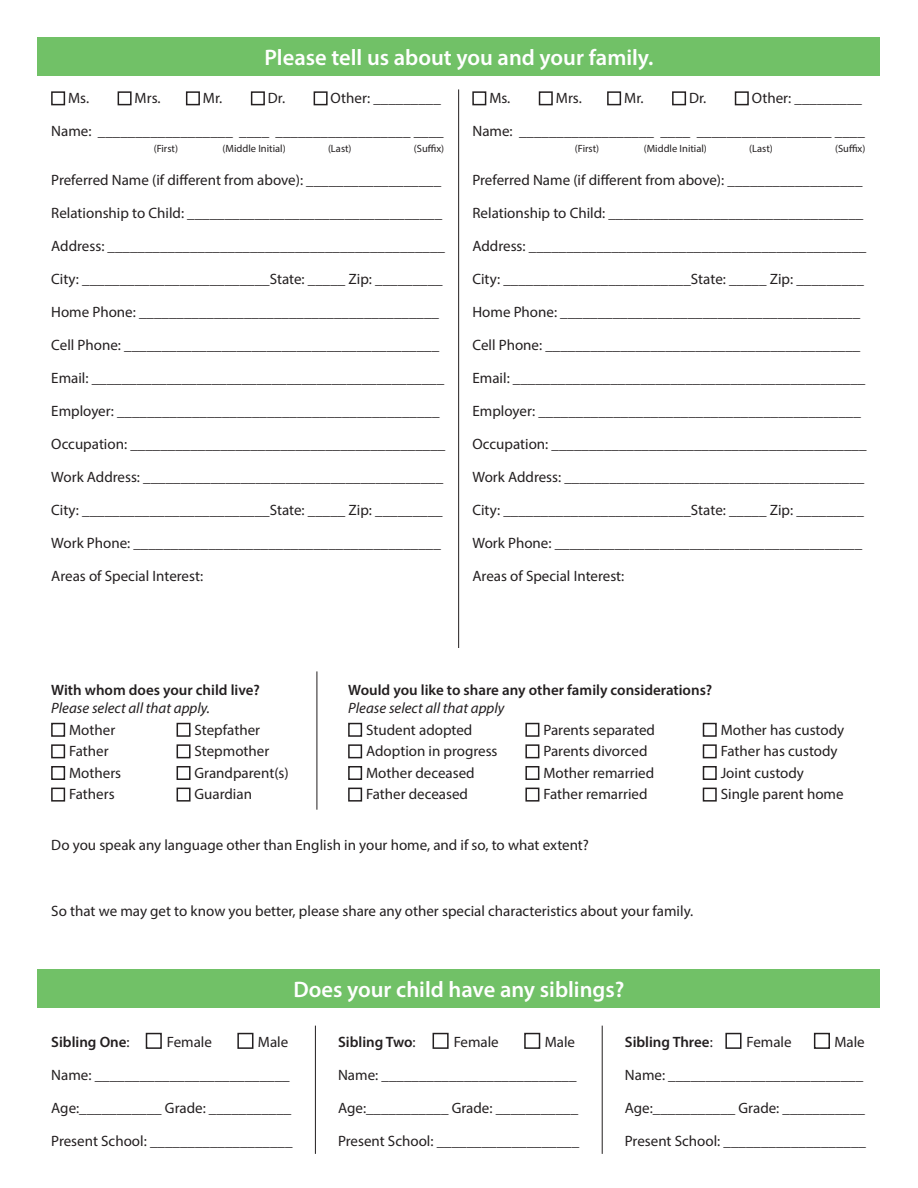
<style>
.page{position:relative;width:918px;height:1188px;background:#fff}
.page>*{position:absolute;margin:0;border:0;box-sizing:border-box;transform-origin:0 0}
.t1{font:600 22.5px "Myriad Pro";color:#fff}
.t2{font:15px/21.6px "Myriad Pro";color:#231f20}
.t3{font:600 15px "Myriad Pro";color:#231f20}
.t4{font:italic 15px "Myriad Pro";color:#231f20}
.t5{font:10.5px "Myriad Pro";color:#231f20}
.s1{font-weight:400}
</style>
<div class="page">
<div style="left:38px;top:38px;width:842px;height:38px;background:#71c167"></div>
<div style="left:51px;top:91px;width:14px;height:14px;border:2px solid #231f20"></div>
<div style="left:118px;top:91px;width:14px;height:14px;border:2px solid #231f20"></div>
<div style="left:186px;top:91px;width:14px;height:14px;border:2px solid #231f20"></div>
<div style="left:251px;top:91px;width:14px;height:14px;border:2px solid #231f20"></div>
<div style="left:314px;top:91px;width:14px;height:14px;border:2px solid #231f20"></div>
<div style="left:472px;top:91px;width:14px;height:14px;border:2px solid #231f20"></div>
<div style="left:539px;top:91px;width:14px;height:14px;border:2px solid #231f20"></div>
<div style="left:607px;top:91px;width:14px;height:14px;border:2px solid #231f20"></div>
<div style="left:672px;top:91px;width:14px;height:14px;border:2px solid #231f20"></div>
<div style="left:735px;top:91px;width:14px;height:14px;border:2px solid #231f20"></div>
<div style="left:146px;top:1033px;width:16px;height:16px;border:2px solid #231f20"></div>
<div style="left:237px;top:1033px;width:16px;height:16px;border:2px solid #231f20"></div>
<div style="left:433px;top:1033px;width:16px;height:16px;border:2px solid #231f20"></div>
<div style="left:524px;top:1033px;width:16px;height:16px;border:2px solid #231f20"></div>
<div style="left:725px;top:1033px;width:17px;height:16px;border:2px solid #231f20"></div>
<div style="left:814px;top:1033px;width:16px;height:16px;border:2px solid #231f20"></div>
<div style="left:51px;top:723px;width:14px;height:14px;border:2px solid #231f20"></div>
<div style="left:51px;top:744px;width:14px;height:14px;border:2px solid #231f20"></div>
<div style="left:51px;top:766px;width:14px;height:14px;border:2px solid #231f20"></div>
<div style="left:51px;top:788px;width:14px;height:14px;border:2px solid #231f20"></div>
<div style="left:177px;top:723px;width:14px;height:14px;border:2px solid #231f20"></div>
<div style="left:177px;top:744px;width:14px;height:14px;border:2px solid #231f20"></div>
<div style="left:177px;top:766px;width:14px;height:14px;border:2px solid #231f20"></div>
<div style="left:177px;top:788px;width:14px;height:14px;border:2px solid #231f20"></div>
<div style="left:348px;top:723px;width:14px;height:14px;border:2px solid #231f20"></div>
<div style="left:348px;top:744px;width:14px;height:14px;border:2px solid #231f20"></div>
<div style="left:348px;top:766px;width:14px;height:14px;border:2px solid #231f20"></div>
<div style="left:348px;top:788px;width:14px;height:14px;border:2px solid #231f20"></div>
<div style="left:525px;top:723px;width:14px;height:14px;border:2px solid #231f20"></div>
<div style="left:525px;top:744px;width:14px;height:14px;border:2px solid #231f20"></div>
<div style="left:525px;top:766px;width:14px;height:14px;border:2px solid #231f20"></div>
<div style="left:525px;top:788px;width:14px;height:14px;border:2px solid #231f20"></div>
<div style="left:703px;top:723px;width:14px;height:14px;border:2px solid #231f20"></div>
<div style="left:703px;top:744px;width:14px;height:14px;border:2px solid #231f20"></div>
<div style="left:703px;top:766px;width:14px;height:14px;border:2px solid #231f20"></div>
<div style="left:703px;top:788px;width:14px;height:14px;border:2px solid #231f20"></div>
<hr style="left:458px;top:89px;width:1px;height:559px;background:#231f20">
<hr style="left:317px;top:671px;width:1px;height:139px;background:#231f20">
<hr style="left:315px;top:1026px;width:1px;height:128px;background:#231f20">
<hr style="left:602px;top:1026px;width:1px;height:128px;background:#231f20">
<div style="left:38px;top:969px;width:842px;height:38px;background:#71c167"></div>
<h1 class="t1" style="left:264px;top:43px;width:391px">Please tell us about you and your family.</h1>
<p class="t2" style="left:68px;top:87px;width:22px">Ms.</p>
<p class="t2" style="left:135px;top:87px;width:28px">Mrs.</p>
<p class="t2" style="left:203px;top:87px;width:21px">Mr.</p>
<p class="t2" style="left:268px;top:87px;width:19px">Dr.</p>
<p class="t2" style="left:331px;top:87px;width:112px">Other: _________</p>
<p class="t2" style="left:51px;top:120px;width:394px">Name: __________________ ____ __________________ ____</p>
<p class="t5" style="left:154px;top:142px;width:26px">(First)</p>
<p class="t5" style="left:223px;top:142px;width:65px">(Middle Initial)</p>
<p class="t5" style="left:328px;top:142px;width:25px">(Last)</p>
<p class="t5" style="left:414px;top:142px;width:32px">(Suffix)</p>
<p class="t2" style="left:51px;top:169px;width:392px">Preferred Name (if different from above): __________________</p>
<p class="t2" style="left:51px;top:202px;width:392px">Relationship to Child: __________________________________</p>
<p class="t2" style="left:51px;top:235px;width:395px">Address: _____________________________________________</p>
<p class="t2" style="left:51px;top:268px;width:393px">City: _________________________State: _____ Zip: _________</p>
<p class="t2" style="left:51px;top:301px;width:389px">Home Phone: ________________________________________</p>
<p class="t2" style="left:51px;top:334px;width:389px">Cell Phone: __________________________________________</p>
<p class="t2" style="left:51px;top:367px;width:394px">Email: _______________________________________________</p>
<p class="t2" style="left:51px;top:400px;width:390px">Employer: ___________________________________________</p>
<p class="t2" style="left:51px;top:433px;width:396px">Occupation: __________________________________________</p>
<p class="t2" style="left:51px;top:466px;width:393px">Work Address: ________________________________________</p>
<p class="t2" style="left:51px;top:499px;width:393px">City: _________________________State: _____ Zip: _________</p>
<p class="t2" style="left:51px;top:532px;width:391px">Work Phone: _________________________________________</p>
<p class="t2" style="left:51px;top:565px;width:153px">Areas of Special Interest:</p>
<p class="t2" style="left:489px;top:87px;width:22px">Ms.</p>
<p class="t2" style="left:556px;top:87px;width:28px">Mrs.</p>
<p class="t2" style="left:624px;top:87px;width:21px">Mr.</p>
<p class="t2" style="left:689px;top:87px;width:19px">Dr.</p>
<p class="t2" style="left:752px;top:87px;width:112px">Other: _________</p>
<p class="t2" style="left:472px;top:120px;width:394px">Name: __________________ ____ __________________ ____</p>
<p class="t5" style="left:575px;top:142px;width:26px">(First)</p>
<p class="t5" style="left:644px;top:142px;width:65px">(Middle Initial)</p>
<p class="t5" style="left:749px;top:142px;width:25px">(Last)</p>
<p class="t5" style="left:835px;top:142px;width:32px">(Suffix)</p>
<p class="t2" style="left:472px;top:169px;width:392px">Preferred Name (if different from above): __________________</p>
<p class="t2" style="left:472px;top:202px;width:392px">Relationship to Child: __________________________________</p>
<p class="t2" style="left:472px;top:235px;width:395px">Address: _____________________________________________</p>
<p class="t2" style="left:472px;top:268px;width:393px">City: _________________________State: _____ Zip: _________</p>
<p class="t2" style="left:472px;top:301px;width:389px">Home Phone: ________________________________________</p>
<p class="t2" style="left:472px;top:334px;width:389px">Cell Phone: __________________________________________</p>
<p class="t2" style="left:472px;top:367px;width:394px">Email: _______________________________________________</p>
<p class="t2" style="left:472px;top:400px;width:390px">Employer: ___________________________________________</p>
<p class="t2" style="left:472px;top:433px;width:396px">Occupation: __________________________________________</p>
<p class="t2" style="left:472px;top:466px;width:393px">Work Address: ________________________________________</p>
<p class="t2" style="left:472px;top:499px;width:393px">City: _________________________State: _____ Zip: _________</p>
<p class="t2" style="left:472px;top:532px;width:391px">Work Phone: _________________________________________</p>
<p class="t2" style="left:472px;top:565px;width:153px">Areas of Special Interest:</p>
<p class="t3" style="left:51px;top:680px;width:210px">With whom does your child live?</p>
<p class="t4" style="left:51px;top:699px;width:160px">Please select all that apply.</p>
<p class="t2" style="left:69px;top:718px;width:54px">Mother<br>Father<br>Mothers<br>Fathers</p>
<p class="t2" style="left:195px;top:718px;width:96px">Stepfather<br>Stepmother<br>Grandparent(s)<br>Guardian</p>
<p class="t3" style="left:348px;top:680px;width:366px">Would you like to share any other family considerations?</p>
<p class="t4" style="left:348px;top:699px;width:158px">Please select all that apply</p>
<p class="t2" style="left:366px;top:718px;width:133px">Student adopted<br>Adoption in progress<br>Mother deceased<br>Father deceased</p>
<p class="t2" style="left:543px;top:718px;width:113px">Parents separated<br>Parents divorced<br>Mother remarried<br>Father remarried</p>
<p class="t2" style="left:721px;top:718px;width:125px">Mother has custody<br>Father has custody<br>Joint custody<br>Single parent home</p>
<p class="t2" style="left:51px;top:834px;width:539px">Do you speak any language other than English in your home, and if so, to what extent?</p>
<p class="t2" style="left:51px;top:900px;width:643px">So that we may get to know you better, please share any other special characteristics about your family.</p>
<h1 class="t1" style="left:293px;top:975px;width:333px">Does your child have any siblings?</h1>
<p class="t3" style="left:51px;top:1032px;width:80px">Sibling One<span class="s1">:</span></p>
<p class="t2" style="left:167px;top:1031px;width:47px">Female</p>
<p class="t2" style="left:258px;top:1031px;width:32px">Male</p>
<p class="t2" style="left:51px;top:1064px;width:240px">Name: __________________________</p>
<p class="t2" style="left:51px;top:1097px;width:242px">Age:___________ Grade: ___________</p>
<p class="t2" style="left:51px;top:1130px;width:243px">Present School: ___________________</p>
<p class="t3" style="left:338px;top:1032px;width:79px">Sibling Two<span class="s1">:</span></p>
<p class="t2" style="left:454px;top:1031px;width:47px">Female</p>
<p class="t2" style="left:545px;top:1031px;width:32px">Male</p>
<p class="t2" style="left:338px;top:1064px;width:240px">Name: __________________________</p>
<p class="t2" style="left:338px;top:1097px;width:242px">Age:___________ Grade: ___________</p>
<p class="t2" style="left:338px;top:1130px;width:243px">Present School: ___________________</p>
<p class="t3" style="left:625px;top:1032px;width:89px">Sibling Three<span class="s1">:</span></p>
<p class="t2" style="left:747px;top:1031px;width:47px">Female</p>
<p class="t2" style="left:834px;top:1031px;width:32px">Male</p>
<p class="t2" style="left:625px;top:1064px;width:240px">Name: __________________________</p>
<p class="t2" style="left:625px;top:1097px;width:242px">Age:___________ Grade: ___________</p>
<p class="t2" style="left:625px;top:1130px;width:243px">Present School: ___________________</p>
</div>
